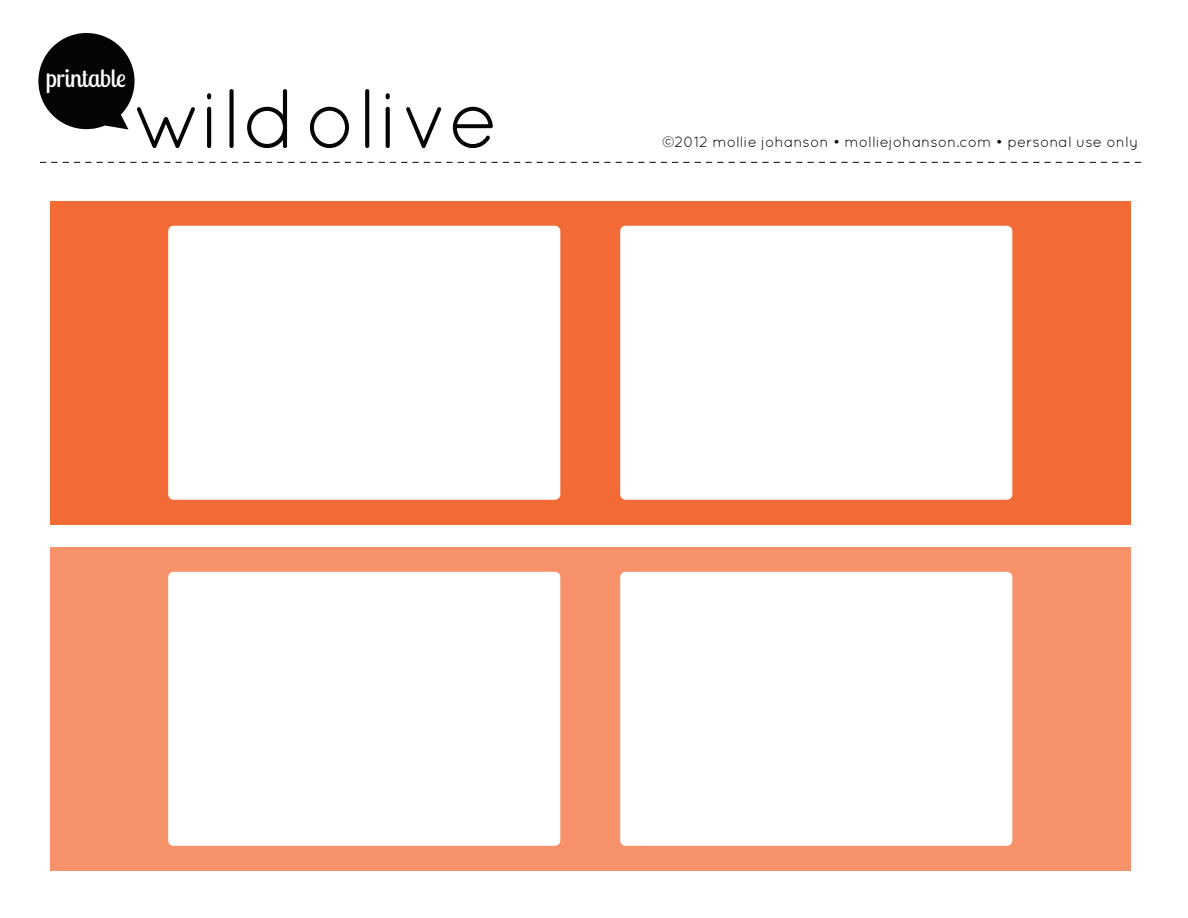
<style>
.page{position:relative;width:1188px;height:918px;background:#fff}
.page>*{position:absolute;margin:0;border:0;box-sizing:border-box;transform-origin:0 0}
.t1{font:84.3px "Quicksand";color:#050504}
.t2{font:25.2px "Lobster Two";color:#fff}
.t3{font:15px "Quicksand";color:#050504}
</style>
<div class="page">
<div style="left:50px;top:201px;width:1080px;height:324px;background:#f26a36"></div>
<div style="left:168px;top:226px;width:392px;height:274px;background:#fff;border-radius:5px"></div>
<div style="left:620px;top:226px;width:392px;height:274px;background:#fff;border-radius:5px"></div>
<div style="left:50px;top:547px;width:1080px;height:324px;background:#f6916a"></div>
<div style="left:168px;top:572px;width:392px;height:274px;background:#fff;border-radius:5px"></div>
<div style="left:620px;top:572px;width:392px;height:274px;background:#fff;border-radius:5px"></div>
<svg style="left:38px;top:33px;width:97px;height:97px"></svg>
<svg style="left:40px;top:162px;width:1102px;height:1px"></svg>
<h2 class="t2" style="left:46px;top:62px;width:82px">printable</h2>
<h1 class="t1" style="left:132px;top:70px;width:369px">wildolive</h1>
<p class="t3" style="left:662px;top:133px;width:478px">©2012 mollie johanson • molliejohanson.com • personal use only</p>
</div>
